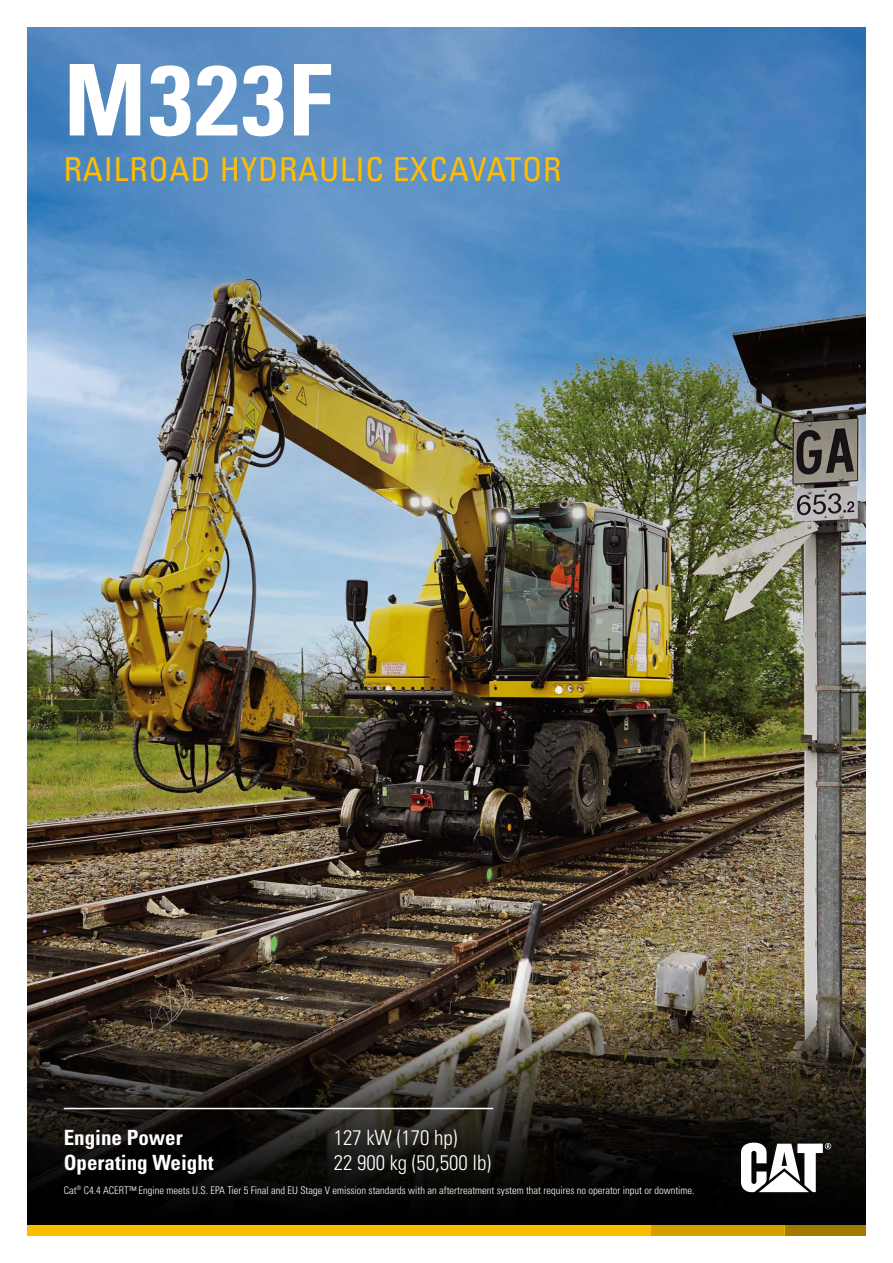
<style>
.page{position:relative;width:893px;height:1263px;background:#fff}
.page>*{position:absolute;margin:0;border:0;box-sizing:border-box;transform-origin:0 0}
.t1{font:700 condensed 99px "Univers LT Std";letter-spacing:.025em;color:#fff}
.t2{font:condensed 33px "Univers LT Std";letter-spacing:.025em;color:#ffbc00}
.t3{font:300 condensed 21px "Univers LT Std";color:#fff}
.t4{font:700 condensed 21px "Univers LT Std";color:#fff}
.t5{font:300 condensed 10.5px "Univers LT Std";color:#fff}
</style>
<div class="page">
<img style="left:27px;top:27px;width:839px;height:972px">
<svg style="left:30px;top:1002px;width:833px;height:223px;background:#26211a"></svg>
<hr style="left:64px;top:1108px;width:429px;height:1px;background:#fff">
<div style="left:27px;top:1225px;width:624px;height:11px;background:#fcbc00"></div>
<div style="left:651px;top:1225px;width:134px;height:11px;background:#d59f00"></div>
<div style="left:785px;top:1225px;width:81px;height:11px;background:#a37900"></div>
<svg style="left:741px;top:1143px;width:90px;height:49px"></svg>
<h1 class="t1" style="left:64px;top:40px;width:270px">M323F</h1>
<h2 class="t2" style="left:64px;top:148px;width:499px">RAILROAD HYDRAULIC EXCAVATOR</h2>
<h3 class="t4" style="left:64px;top:1125px;width:121px">Engine Power</h3>
<h3 class="t3" style="left:334px;top:1125px;width:125px">127 kW (170 hp)</h3>
<h3 class="t4" style="left:64px;top:1150px;width:151px">Operating Weight</h3>
<h3 class="t3" style="left:334px;top:1150px;width:159px">22 900 kg (50,500 lb)</h3>
<p class="t5" style="left:64px;top:1184px;width:632px">Cat<sup>®</sup> C4.4 ACERT™ Engine meets U.S. EPA Tier 5 Final and EU Stage V emission standards with an aftertreatment system that requires no operator input or downtime.</p>
</div>
